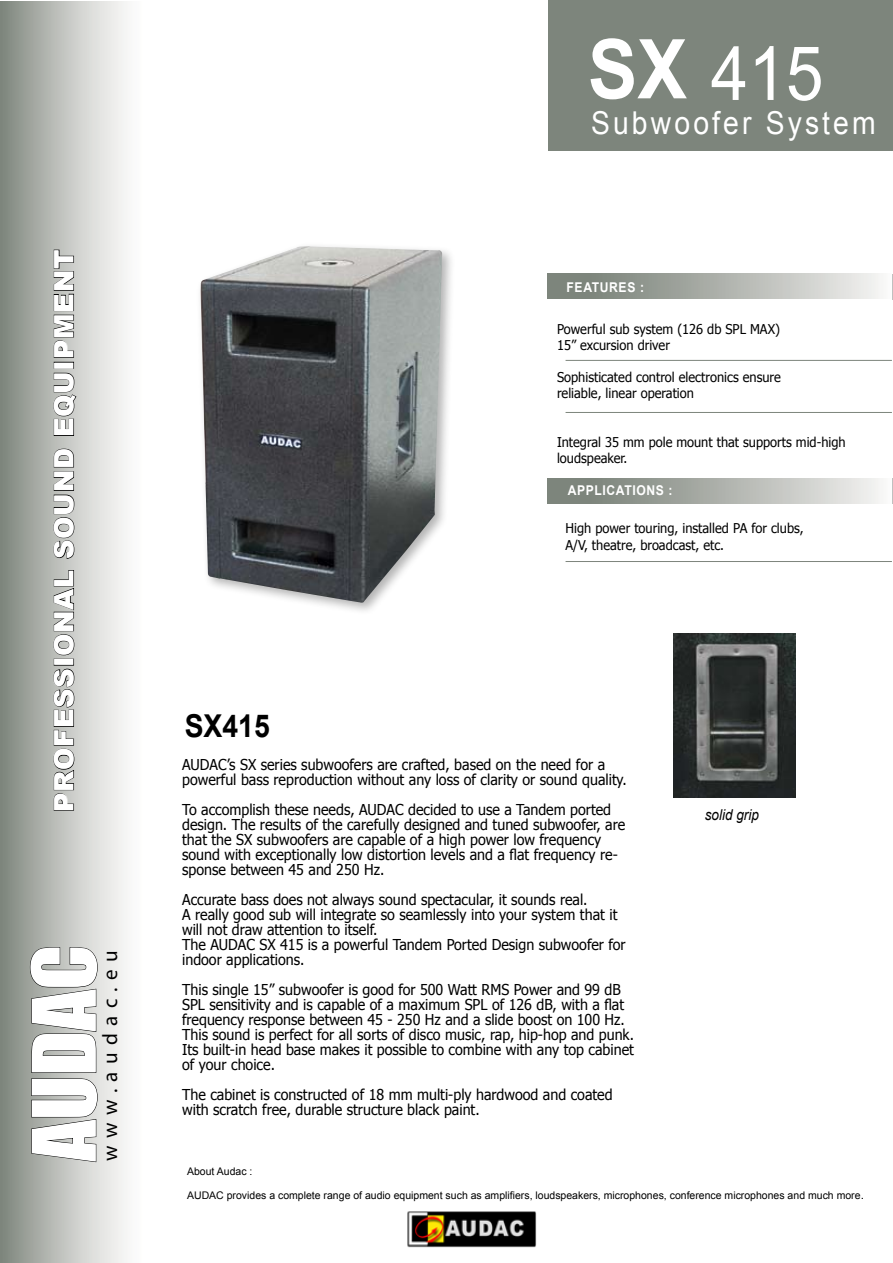
<style>
.page{position:relative;width:893px;height:1263px;background:#fff}
.page>*{position:absolute;margin:0;border:0;box-sizing:border-box;transform-origin:0 0}
.t1{font:81px "Impact";letter-spacing:-.005em;color:#fff}
.t2{font:75px "Arial";color:#fff;scale:.9 1}
.t3{font:31.5px "Arial";letter-spacing:.11em;color:#fff;scale:.9 1}
.t4{font:700 31.5px "Arial";color:#000;scale:.9 1}
.t5{font:900 27px "Arial";letter-spacing:.03em;color:#fff}
.t6{font:21px "Myriad Pro";letter-spacing:.35em;color:#000}
.t7{font:15px/15px "Tahoma";color:#000;scale:.95 1}
.t8{font:italic 15px "Arial";color:#000;scale:.9 1}
.t9{font:13.5px/16.2px "Tahoma";color:#000;scale:.95 1}
.t10{font:700 13.5px "Arial";letter-spacing:.05em;color:#fff;scale:.9 1}
.t11{font:10.5px "Arial";color:#000}
.s1{font-weight:700;font-size:82.5px}
.s2{font-size:12px}
</style>
<div class="page">
<div style="left:0;top:1px;width:149px;height:1262px;background:linear-gradient(to right,#848b82,#fff)"></div>
<svg style="left:30px;top:947px;width:68px;height:215px;background:#afb1ad"></svg>
<div style="left:548px;top:0;width:345px;height:151px;background:#7d857c"></div>
<svg style="left:53px;top:668px;width:22px;height:143px;background:#989996"></svg>
<svg style="left:53px;top:570px;width:22px;height:85px;background:#9c9e9b"></svg>
<svg style="left:53px;top:448px;width:22px;height:111px;background:#9a9c99"></svg>
<svg style="left:53px;top:372px;width:24px;height:64px;background:#9b9c99"></svg>
<div style="left:54px;top:362px;width:20px;height:7px;border:1px solid #000"></div>
<svg style="left:53px;top:249px;width:21px;height:109px;background:#959794"></svg>
<img style="left:407px;top:1211px;width:130px;height:37px">
<div style="left:547px;top:274px;width:345px;height:25px;background:linear-gradient(to right,#6d766c,#f3f2f1)"></div>
<div style="left:547px;top:478px;width:345px;height:25px;background:linear-gradient(to right,#6d766c,#f3f2f1)"></div>
<hr style="left:566px;top:360px;width:326px;height:1px;background:#7d857c">
<hr style="left:566px;top:412px;width:326px;height:1px;background:#7d857c">
<hr style="left:566px;top:561px;width:326px;height:1px;background:#7d857c">
<img style="left:674px;top:634px;width:121px;height:164px">
<img style="left:201px;top:246px;width:241px;height:357px">
<h3 class="t5" style="left:44px;top:812px;width:564px;rotate:-90deg">PROFESSIONAL SOUND EQUIPMENT</h3>
<h1 class="t1" style="left:1px;top:1161px;width:218px;rotate:-90deg">AUDAC</h1>
<h3 class="t6" style="left:97px;top:1161px;width:212px;rotate:-90deg">www.audac.eu</h3>
<h2 class="t2" style="left:588px;top:25px;width:263px"><span class="s1">SX</span> 415</h2>
<h3 class="t3" style="left:591px;top:102px;width:318px">Subwoofer System</h3>
<p class="t10" style="left:567px;top:278px;width:88px">FEATURES :</p>
<p class="t9" style="left:557px;top:320px;width:236px">Powerful sub system (126 db SPL MAX)<br>15” excursion driver</p>
<p class="t9" style="left:557px;top:368px;width:237px">Sophisticated control electronics ensure reliable, linear operation</p>
<p class="t9" style="left:557px;top:433px;width:305px">Integral 35 mm pole mount that supports mid-high loudspeaker.</p>
<h3 class="t4" style="left:185px;top:705px;width:96px">SX415</h3>
<p class="t10" style="left:568px;top:481px;width:118px">APPLICATIONS :</p>
<p class="t9" style="left:566px;top:520px;width:252px">High power touring, installed PA for clubs,<br>A/V, theatre, broadcast, etc.</p>
<p class="t7" style="left:182px;top:756px;width:470px">AUDAC’s SX series subwoofers are crafted, based on the need for a powerful bass reproduction without any loss of clarity or sound quality.</p>
<p class="t7" style="left:182px;top:801px;width:468px">To accomplish these needs, AUDAC decided to use a Tandem ported design. The results of the carefully designed and tuned subwoofer, are that the SX subwoofers are capable of a high power low frequency sound with exceptionally low distortion levels and a flat frequency re&shy;sponse between 45 and 250 Hz.</p>
<p class="t7" style="left:182px;top:891px;width:468px">Accurate bass does not always sound spectacular, it sounds real.<br>A really good sub will integrate so seamlessly into your system that it will not draw attention to itself.<br>The AUDAC SX 415 is a powerful Tandem Ported Design subwoofer for indoor applications.</p>
<p class="t7" style="left:182px;top:981px;width:477px">This single 15” subwoofer is good for 500 Watt RMS Power and 99 dB SPL sensitivity and is capable of a maximum SPL of 126 dB, with a flat frequency response between 45 - 250 Hz and a slide boost on 100 Hz.<br>This sound is perfect for all sorts of disco music, rap, hip-hop and punk.<br>Its built-in head base makes it possible to combine with any top cabinet of your choice.</p>
<p class="t7" style="left:182px;top:1086px;width:455px">The cabinet is constructed of 18 mm multi-ply hardwood and coated with scratch free, durable structure black paint.</p>
<p class="t8" style="left:705px;top:805px;width:62px">solid grip</p>
<p class="t11" style="left:187px;top:1164px;width:67px">About Audac :</p>
<p class="t11" style="left:187px;top:1188px;width:678px">AUDAC provides a complete range of audio equipment such as amplifiers, loudspeakers, microphones, conference microphones and much more<span class="s2">.</span></p>
</div>
